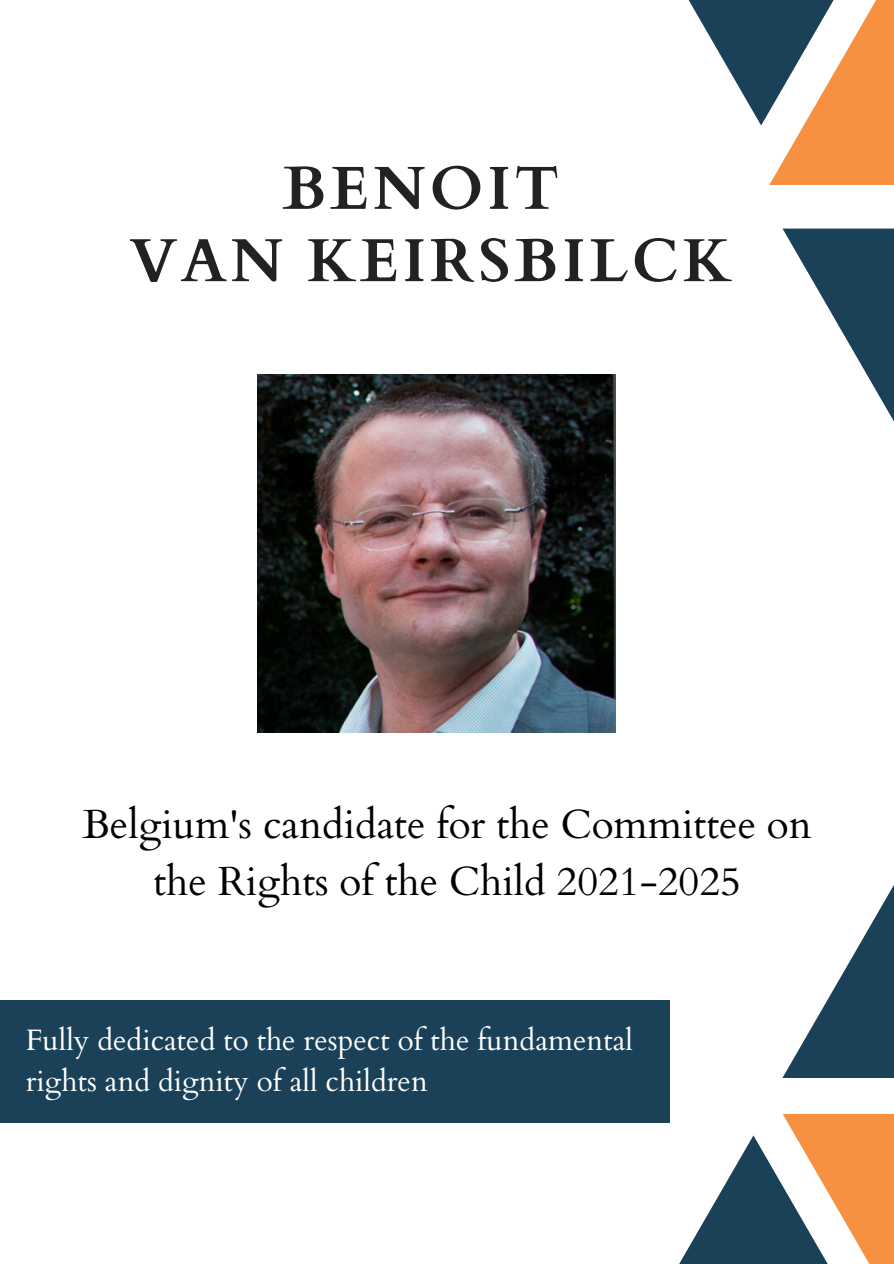
<style>
.page{position:relative;width:894px;height:1264px;background:#fff}
.page>*{position:absolute;margin:0;border:0;box-sizing:border-box;transform-origin:0 0}
.t1{font:700 60.9px "Cardo";letter-spacing:.06em;color:#222}
.t2{font:700 60.75px "Cardo";letter-spacing:.06em;color:#222}
.t3{font:40.5px/56.1px "Cardo";color:#000;text-align:center}
.t4{font:29.55px/41px "Cardo";color:#fff}
</style>
<div class="page">
<svg style="left:782px;top:228px;width:111px;height:192px"></svg>
<svg style="left:782px;top:886px;width:111px;height:192px"></svg>
<svg style="left:679px;top:1114px;width:214px;height:149px"></svg>
<img style="left:257px;top:374px;width:358px;height:358px">
<svg style="left:688px;top:0;width:205px;height:185px"></svg>
<div style="left:0;top:1000px;width:669px;height:122px;background:#1a4157"></div>
<h2 class="t2" style="left:282px;top:149px;width:278px">BENOIT</h2>
<h1 class="t1" style="left:130px;top:221px;width:603px">VAN KEIRSBILCK</h1>
<h3 class="t3" style="left:82px;top:797px;width:730px">Belgium's candidate for the Committee on the Rights of the Child 2021-2025</h3>
<p class="t4" style="left:26px;top:1020px;width:608px">Fully dedicated to the respect of the fundamental rights and dignity of all children</p>
</div>
